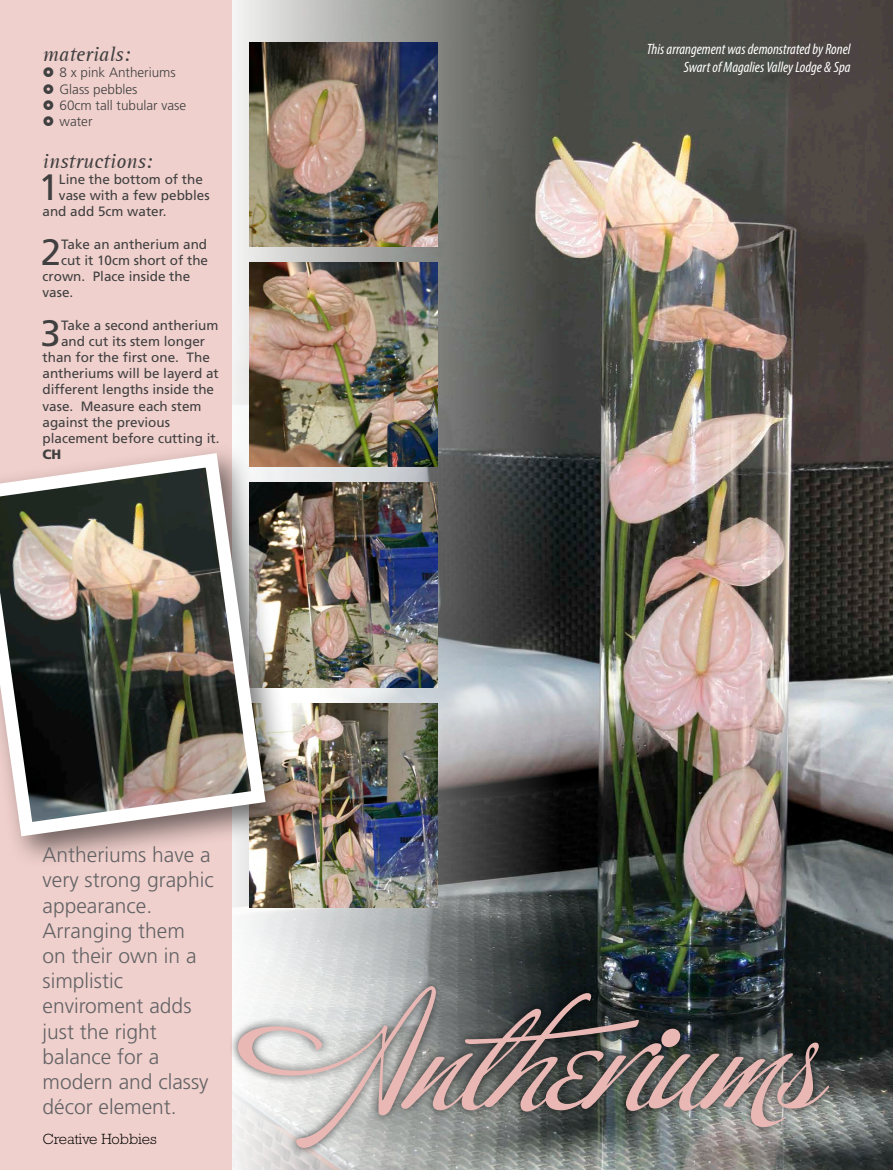
<style>
.page{position:relative;width:893px;height:1170px;background:#fff}
.page>*{position:absolute;margin:0;border:0;box-sizing:border-box;transform-origin:0 0}
.t1{font:127.5px "Buffet Script";color:#e9b8b4}
.t2{font:36.75px "Frutiger LT Std";color:#404041}
.t3{font:300 21px/25.2px "Frutiger LT Std";color:#636366}
.t4{font:italic 21px "AT Rotis Serif";color:#404041}
.t5{font:italic condensed 15px/18px "Myriad Pro";color:#fff;text-align:right}
.t6{font:300 15px "Rockwell Std";color:#000}
.t7{font:13.5px "Frutiger LT Std";color:#404041}
.t8{font:300 13.5px "Frutiger LT Std";color:#404041}
.t9{font:900 13.5px "Frutiger LT Std";color:#404041}
</style>
<div class="page">
<img style="left:231px;top:0;width:662px;height:1169px">
<div style="left:0;top:0;width:231px;height:1169px;background:#f0d0cc"></div>
<img style="left:249px;top:43px;width:188px;height:204px">
<img style="left:249px;top:263px;width:188px;height:204px">
<img style="left:298px;top:483px;width:139px;height:204px">
<img style="left:249px;top:703px;width:188px;height:204px">
<div style="left:228px;top:976px;width:610px;height:181px;background:#000;opacity:.75"></div>
<div style="left:0;top:441px;width:298px;height:427px;background:#000;opacity:.55"></div>
<img style="left:0;top:446px;width:273px;height:397px">
<p class="t4" style="left:43px;top:43px;width:89px">materials:</p>
<p class="t8" style="left:60px;top:65px;width:118px">8 x pink Antheriums</p>
<p class="t8" style="left:60px;top:81px;width:80px">Glass pebbles</p>
<p class="t8" style="left:60px;top:98px;width:128px">60cm tall tubular vase</p>
<p class="t8" style="left:60px;top:114px;width:34px">water</p>
<p class="t4" style="left:43px;top:149px;width:112px">instructions:</p>
<p class="t2" style="left:39px;top:165px;width:22px">1</p>
<p class="t7" style="left:59px;top:171px;width:146px">Line the bottom of the</p>
<p class="t7" style="left:59px;top:187px;width:152px">vase with a few pebbles</p>
<p class="t7" style="left:43px;top:203px;width:126px">and add 5cm water.</p>
<p class="t2" style="left:41px;top:230px;width:22px">2</p>
<p class="t7" style="left:61px;top:236px;width:148px">Take an antherium and</p>
<p class="t7" style="left:61px;top:252px;width:149px">cut it 10cm short of the</p>
<p class="t7" style="left:43px;top:268px;width:149px">crown. Place inside the</p>
<p class="t7" style="left:43px;top:284px;width:32px">vase.</p>
<p class="t2" style="left:41px;top:311px;width:22px">3</p>
<p class="t7" style="left:61px;top:317px;width:159px">Take a second antherium</p>
<p class="t7" style="left:61px;top:333px;width:146px">and cut its stem longer</p>
<p class="t7" style="left:43px;top:349px;width:169px">than for the first one. The</p>
<p class="t7" style="left:43px;top:365px;width:178px">antheriums will be layerd at</p>
<p class="t7" style="left:43px;top:382px;width:173px">different lengths inside the</p>
<p class="t7" style="left:43px;top:398px;width:161px">vase. Measure each stem</p>
<p class="t7" style="left:43px;top:414px;width:129px">against the previous</p>
<p class="t7" style="left:43px;top:430px;width:179px">placement before cutting it.</p>
<p class="t9" style="left:43px;top:446px;width:20px">CH</p>
<p class="t5" style="left:647px;top:40px;width:205px">This arrangement was demonstrated by Ronel<br>Swart of Magalies Valley Lodge &amp; Spa</p>
<p class="t3" style="left:43px;top:842px;width:173px">Antheriums have a very strong graphic appearance.<br>Arranging them<br>on their own in a simplistic enviroment adds just the right balance for a modern and classy décor element.</p>
<p class="t6" style="left:43px;top:1129px;width:116px">Creative Hobbies</p>
<p class="t1" style="left:358px;top:984px;width:459px">Antheriums</p>
</div>
